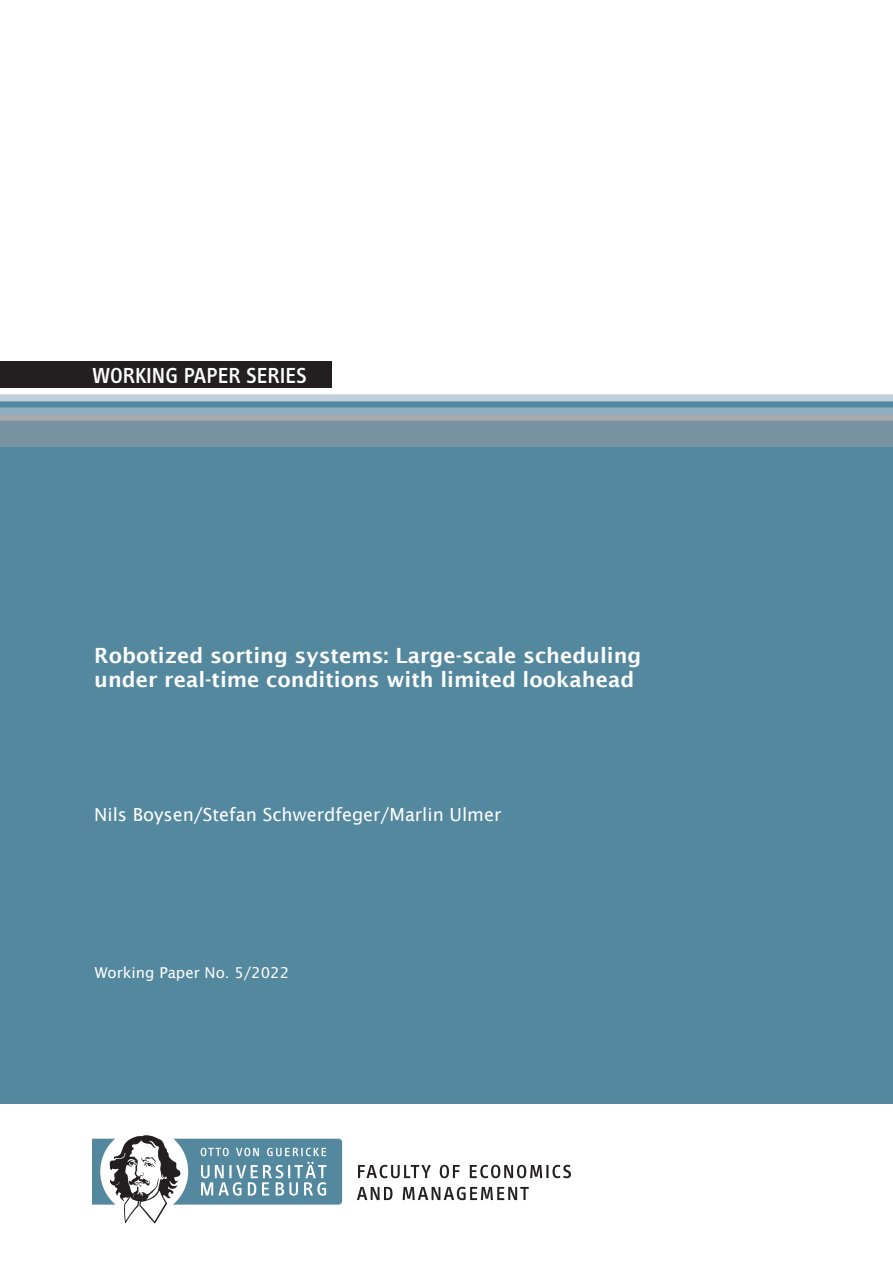
<style>
.page{position:relative;width:893px;height:1263px;background:#fff}
.page>*{position:absolute;margin:0;border:0;box-sizing:border-box;transform-origin:0 0}
.t1{font:500 22.5px "Info OT Text";color:#fff}
.t2{font:600 21px/23.9px "Lucida Sans";color:#fff}
.t3{font:18px "Lucida Sans";color:#fff}
.t4{font:15px "Lucida Sans";color:#fff}
</style>
<div class="page">
<div style="left:0;top:418px;width:893px;height:686px;background:#53889f"></div>
<div style="left:0;top:418px;width:893px;height:29px;background:#7893a2"></div>
<div style="left:0;top:406px;width:893px;height:9px;background:#8eaebf"></div>
<div style="left:0;top:391px;width:893px;height:12px;background:#c0d0da"></div>
<div style="left:0;top:401px;width:893px;height:6px;background:#53889f"></div>
<div style="left:0;top:415px;width:893px;height:6px;background:#a7a9ac"></div>
<div style="left:0;top:388px;width:893px;height:6px;background:#fff"></div>
<svg style="left:357px;top:1187px;width:35px;height:13px"></svg>
<svg style="left:403px;top:1187px;width:126px;height:13px"></svg>
<svg style="left:358px;top:1165px;width:73px;height:13px"></svg>
<svg style="left:440px;top:1165px;width:20px;height:13px"></svg>
<svg style="left:470px;top:1165px;width:101px;height:13px"></svg>
<svg style="left:92px;top:1135px;width:250px;height:89px"></svg>
<div style="left:0;top:361px;width:331px;height:27px;background:#231f20"></div>
<p class="t1" style="left:92px;top:362px;width:216px">WORKING PAPER SERIES</p>
<p class="t2" style="left:94px;top:643px;width:549px">Robotized sorting systems: Large-scale scheduling under real-time conditions with limited lookahead</p>
<p class="t3" style="left:94px;top:804px;width:409px">Nils Boysen/Stefan Schwerdfeger/Marlin Ulmer</p>
<p class="t4" style="left:95px;top:964px;width:196px">Working Paper No. 5/2022</p>
</div>
